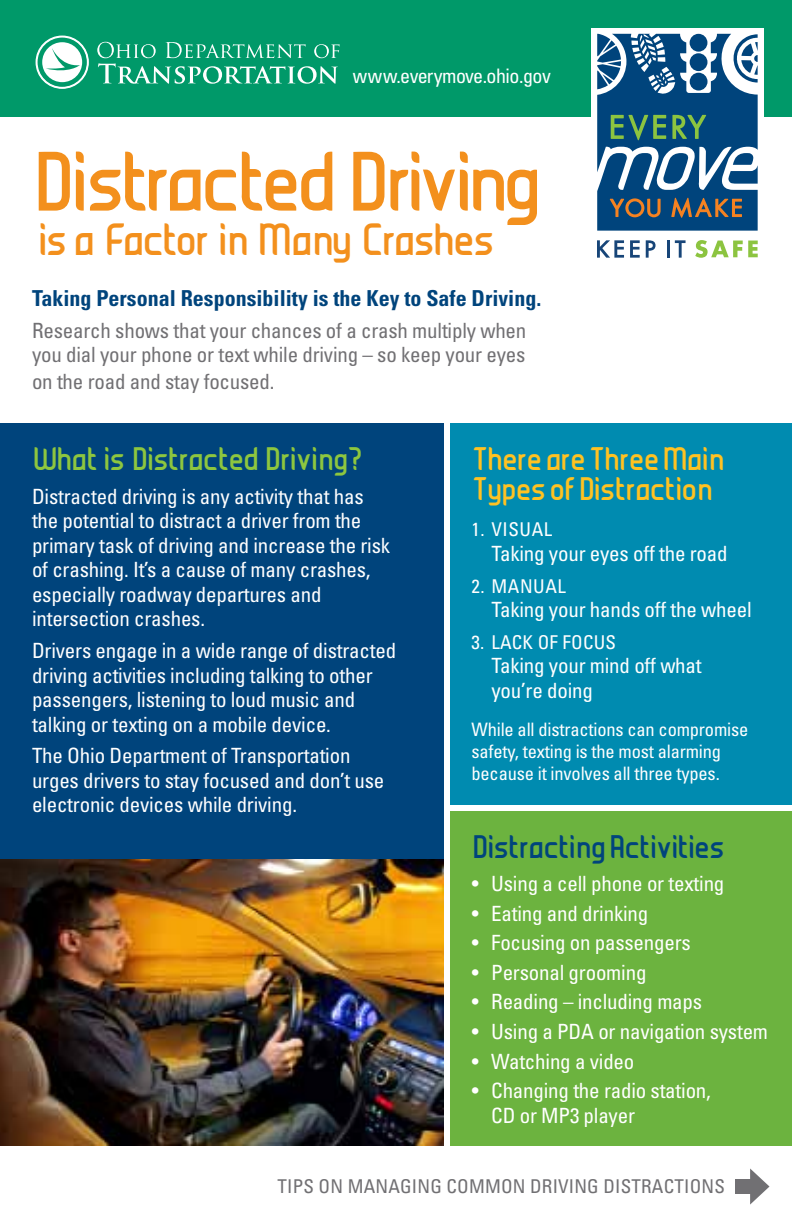
<style>
.page{position:relative;width:792px;height:1224px;background:#fff}
.page>*{position:absolute;margin:0;border:0;box-sizing:border-box;transform-origin:0 0}
.t1{font:700 67px "JUICE Bold";letter-spacing:-.125em;color:#f3901d}
.t2{font:700 36px "JUICE Bold";letter-spacing:-.105em;color:#f3901d}
.t3{font:700 26px/30px "JUICE Bold";letter-spacing:-.085em;color:#ffc222}
.t4{font:700 26px "JUICE Bold";letter-spacing:-.085em;color:#8dc63f}
.t5{font:700 26px "JUICE Bold";letter-spacing:-.085em;color:#00447c}
.t6{font:700 condensed 22px "Univers";color:#00447c}
.t7{font:condensed 21px/24.6px "Univers";letter-spacing:-.01em;color:#fff}
.t8{font:condensed 21px/24.6px "Univers";letter-spacing:-.01em;color:#717073}
.t9{font:condensed 20px "Univers";letter-spacing:-.025em;color:#fff}
.t10{font:condensed 19px "Univers";letter-spacing:.01em;color:#717073}
.t11{font:condensed 19px "Univers";letter-spacing:.03em;color:#fff}
.t12{font:condensed 19px "Univers";letter-spacing:.01em;color:#fff}
.t13{font:condensed 18.4px/22px "Univers";letter-spacing:-.01em;color:#fff}
</style>
<div class="page">
<div style="left:450px;top:423px;width:342px;height:381px;background:#008bb0"></div>
<div style="left:450px;top:811px;width:342px;height:335px;background:#6cb33f"></div>
<div style="left:0;top:423px;width:443px;height:723px;background:#00447c"></div>
<div style="left:0;top:0;width:792px;height:117px;background:#009969"></div>
<svg style="left:36px;top:36px;width:52px;height:52px"></svg>
<svg style="left:97px;top:42px;width:243px;height:42px"></svg>
<div style="left:735px;top:1180px;width:20px;height:14px;background:#717073"></div>
<svg style="left:750px;top:1168px;width:20px;height:37px"></svg>
<div style="left:591px;top:28px;width:173px;height:239px;background:#fff"></div>
<hr style="left:667px;top:240px;width:3px;height:18px;background:#174578">
<svg style="left:675px;top:240px;width:11px;height:18px"></svg>
<svg style="left:597px;top:240px;width:27px;height:18px"></svg>
<svg style="left:630px;top:240px;width:10px;height:18px"></svg>
<svg style="left:646px;top:240px;width:10px;height:18px"></svg>
<svg style="left:695px;top:240px;width:63px;height:18px"></svg>
<svg style="left:597px;top:34px;width:161px;height:197px"></svg>
<img style="left:0;top:860px;width:443px;height:286px">
<p class="t9" style="left:353px;top:64px;width:200px">www.everymove.ohio.gov</p>
<h1 class="t1" style="left:32px;top:150px;width:513px">Distracted Driving</h1>
<h2 class="t2" style="left:37px;top:222px;width:460px">is a Factor in Many Crashes</h2>
<p class="t6" style="left:32px;top:285px;width:511px">Taking Personal Responsibility is the Key to Safe Driving.</p>
<p class="t8" style="left:32px;top:317px;width:496px">Research shows that your chances of a crash multiply when you dial your phone or text while driving – so keep your eyes</p>
<p class="t8" style="left:32px;top:369px;width:244px">on the road and stay focused.</p>
<p class="t4" style="left:32px;top:447px;width:333px">What is Distracted Driving?</p>
<p class="t7" style="left:32px;top:484px;width:360px">Distracted driving is any activity that has the potential to distract a driver from the primary task of driving and increase the risk of crashing. It’s a cause of many crashes, especially roadway departures and intersection crashes.</p>
<p class="t7" style="left:32px;top:638px;width:366px">Drivers engage in a wide range of distracted driving activities including talking to other passengers, listening to loud music and talking or texting on a mobile device.</p>
<p class="t7" style="left:32px;top:743px;width:354px">The Ohio Department of Transportation urges drivers to stay focused and don’t use electronic devices while driving.</p>
<p class="t3" style="left:471px;top:446px;width:255px">There are Three Main<br>Types of Distraction</p>
<p class="t11" style="left:471px;top:518px;width:82px">1. VISUAL</p>
<p class="t7" style="left:491px;top:541px;width:238px">Taking your eyes off the road</p>
<p class="t11" style="left:471px;top:574px;width:96px">2. MANUAL</p>
<p class="t7" style="left:491px;top:597px;width:262px">Taking your hands off the wheel</p>
<p class="t12" style="left:471px;top:630px;width:146px">3. LACK OF FOCUS</p>
<p class="t7" style="left:491px;top:653px;width:212px">Taking your mind off what you’re doing</p>
<p class="t13" style="left:471px;top:718px;width:278px">While all distractions can compromise safety, texting is the most alarming because it involves all three types.</p>
<p class="t5" style="left:472px;top:834px;width:255px">Distracting Activities</p>
<p class="t7" style="left:472px;top:871px;width:254px">• Using a cell phone or texting</p>
<p class="t7" style="left:472px;top:900px;width:178px">• Eating and drinking</p>
<p class="t7" style="left:472px;top:930px;width:221px">• Focusing on passengers</p>
<p class="t7" style="left:472px;top:960px;width:176px">• Personal grooming</p>
<p class="t7" style="left:472px;top:989px;width:232px">• Reading – including maps</p>
<p class="t7" style="left:472px;top:1019px;width:298px">• Using a PDA or navigation system</p>
<p class="t7" style="left:472px;top:1048px;width:164px">• Watching a video</p>
<p class="t7" style="left:491px;top:1078px;width:221px;text-indent:-19px">• Changing the radio station,<br>CD or MP3 player</p>
<p class="t10" style="left:278px;top:1175px;width:449px">TIPS ON MANAGING COMMON DRIVING DISTRACTIONS</p>
</div>
